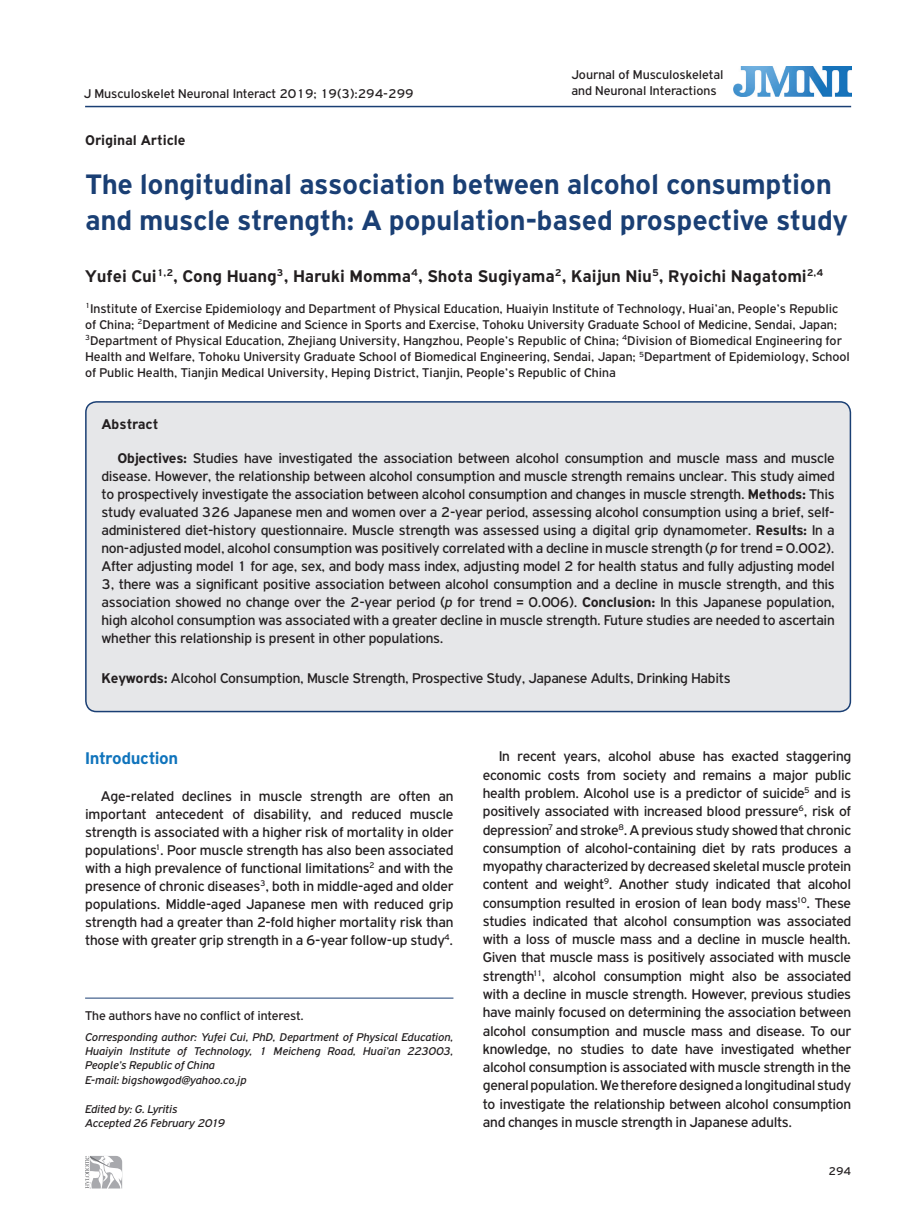
<style>
.page{position:relative;width:915px;height:1212px;background:#fff}
.page>*{position:absolute;margin:0;border:0;box-sizing:border-box;transform-origin:0 0}
.t1{font:700 30px/36px "PF Highway Gothic";letter-spacing:-.01em;color:#1a3f74}
.t2{font:700 18px "PF Highway Gothic";color:#231f20}
.t3{font:700 18px "PF Highway Gothic";letter-spacing:-.02em;color:#1074bc}
.t4{font:15px/18.3px "PF Highway Gothic";letter-spacing:-.015em;color:#231f20;text-align:justify}
.t5{font:700 15px "PF Highway Gothic";color:#231f20}
.t6{font:13.5px/16.2px "PF Highway Gothic";color:#231f20}
.t7{font:italic 12px/14.4px "PF Highway Gothic";letter-spacing:-.005em;color:#231f20}
.t8{font:12px "PF Highway Gothic";color:#231f20}
.s1{font-weight:700}
.s2{font-style:italic}
</style>
<div class="page">
<hr style="left:85px;top:106px;width:765px;height:1px;background:#1a3f74">
<div style="left:86px;top:402px;width:764px;height:309px;background:#e6e7e9;border-radius:11px"></div>
<div style="left:85px;top:401px;width:765px;height:311px;border:2px solid #1a3f74;border-radius:11px"></div>
<hr style="left:85px;top:998px;width:368px;height:1px;background:#1a3f74">
<img style="left:733px;top:66px;width:118px;height:31px">
<svg style="left:85px;top:1156px;width:38px;height:33px"></svg>
<p class="t6" style="left:571px;top:66px;width:153px">Journal of Musculoskeletal</p>
<p class="t6" style="left:84px;top:85px;width:331px">J Musculoskelet Neuronal Interact 2019; 19(3):294-299</p>
<p class="t6" style="left:571px;top:82px;width:146px">and Neuronal Interactions</p>
<p class="t5" style="left:85px;top:132px;width:102px">Original Article</p>
<h1 class="t1" style="left:85px;top:166px;width:764px">The longitudinal association between alcohol consumption and muscle strength: A population-based prospective study</h1>
<p class="t2" style="left:85px;top:267px;width:739px">Yufei Cui<sup>1,2</sup>, Cong Huang<sup>3</sup>, Haruki Momma<sup>4</sup>, Shota Sugiyama<sup>2</sup>, Kaijun Niu<sup>5</sup>, Ryoichi Nagatomi<sup>2,4</sup></p>
<p class="t6" style="left:85px;top:300px;width:766px"><sup>1</sup>Institute of Exercise Epidemiology and Department of Physical Education, Huaiyin Institute of Technology, Huai’an, People’s Republic of China; <sup>2</sup>Department of Medicine and Science in Sports and Exercise, Tohoku University Graduate School of Medicine, Sendai, Japan; <sup>3</sup>Department of Physical Education, Zhejiang University, Hangzhou, People’s Republic of China; <sup>4</sup>Division of Biomedical Engineering for Health and Welfare, Tohoku University Graduate School of Biomedical Engineering, Sendai, Japan; <sup>5</sup>Department of Epidemiology, School of Public Health, Tianjin Medical University, Heping District, Tianjin, People’s Republic of China</p>
<p class="t5" style="left:101px;top:416px;width:58px">Abstract</p>
<p class="t4" style="left:101px;top:449px;width:734px;text-indent:16px"><span class="s1">Objectives:</span> Studies have investigated the association between alcohol consumption and muscle mass and muscle disease. However, the relationship between alcohol consumption and muscle strength remains unclear. This study aimed to prospectively investigate the association between alcohol consumption and changes in muscle strength. <span class="s1">Methods:</span> This study evaluated 326 Japanese men and women over a 2-year period, assessing alcohol consumption using a brief, self&shy;administered diet-history questionnaire. Muscle strength was assessed using a digital grip dynamometer. <span class="s1">Results:</span> In a non-adjusted model, alcohol consumption was positively correlated with a decline in muscle strength (<span class="s2">p</span> for trend = 0.002).<br>After adjusting model 1 for age, sex, and body mass index, adjusting model 2 for health status and fully adjusting model 3, there was a significant positive association between alcohol consumption and a decline in muscle strength, and this association showed no change over the 2-year period (<span class="s2">p</span> for trend = 0.006). <span class="s1">Conclusion:</span> In this Japanese population, high alcohol consumption was associated with a greater decline in muscle strength. Future studies are needed to ascertain whether this relationship is present in other populations.</p>
<p class="t4" style="left:101px;top:668px;width:630px"><span class="s1">Keywords:</span> Alcohol Consumption, Muscle Strength, Prospective Study, Japanese Adults, Drinking Habits</p>
<p class="t3" style="left:85px;top:748px;width:95px">Introduction</p>
<p class="t4" style="left:85px;top:787px;width:370px;text-indent:16px">Age-related declines in muscle strength are often an important antecedent of disability, and reduced muscle strength is associated with a higher risk of mortality in older populations<sup>1</sup>. Poor muscle strength has also been associated with a high prevalence of functional limitations<sup>2</sup> and with the presence of chronic diseases<sup>3</sup>, both in middle-aged and older populations. Middle-aged Japanese men with reduced grip strength had a greater than 2-fold higher mortality risk than those with greater grip strength in a 6-year follow-up study<sup>4</sup>.</p>
<p class="t6" style="left:85px;top:1007px;width:220px">The authors have no conflict of interest.</p>
<p class="t7" style="left:85px;top:1029px;width:370px">Corresponding author: Yufei Cui, PhD, Department of Physical Education, Huaiyin Institute of Technology, 1 Meicheng Road, Huai’an 223003, People’s Republic of China<br>E-mail: bigshowgod@yahoo.co.jp</p>
<p class="t7" style="left:85px;top:1101px;width:141px">Edited by: G. Lyritis<br>Accepted 26 February 2019</p>
<p class="t4" style="left:482px;top:747px;width:370px;text-indent:16px">In recent years, alcohol abuse has exacted staggering economic costs from society and remains a major public health problem. Alcohol use is a predictor of suicide<sup>5</sup> and is positively associated with increased blood pressure<sup>6</sup>, risk of depression<sup>7</sup> and stroke<sup>8</sup>. A previous study showed that chronic consumption of alcohol-containing diet by rats produces a myopathy characterized by decreased skeletal muscle protein content and weight<sup>9</sup>. Another study indicated that alcohol consumption resulted in erosion of lean body mass<sup>10</sup>. These studies indicated that alcohol consumption was associated with a loss of muscle mass and a decline in muscle health.<br>Given that muscle mass is positively associated with muscle strength<sup>11</sup>, alcohol consumption might also be associated with a decline in muscle strength. However, previous studies have mainly focused on determining the association between alcohol consumption and muscle mass and disease. To our knowledge, no studies to date have investigated whether alcohol consumption is associated with muscle strength in the general population. We therefore designed a longitudinal study to investigate the relationship between alcohol consumption and changes in muscle strength in Japanese adults.</p>
<p class="t8" style="left:828px;top:1165px;width:24px">294</p>
</div>
